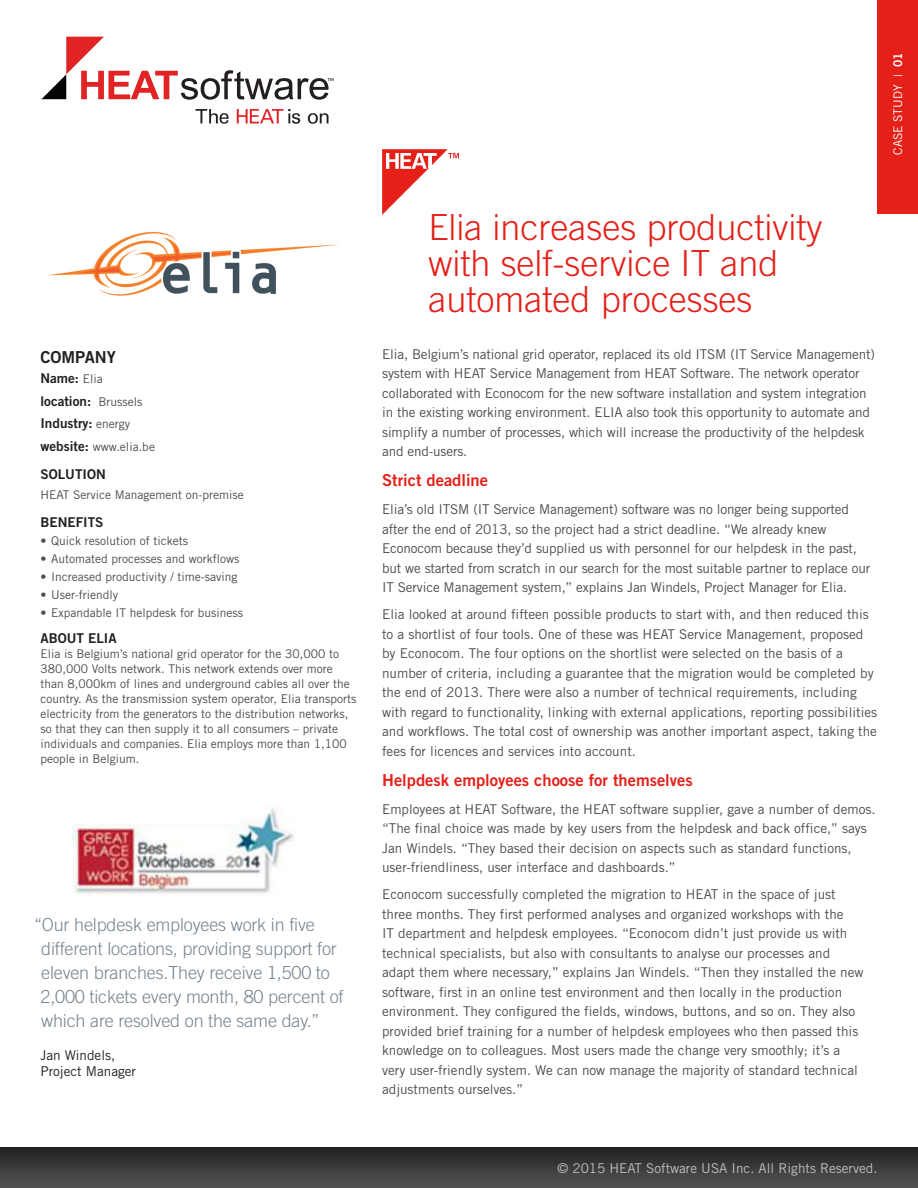
<style>
.page{position:relative;width:918px;height:1188px;background:#fff}
.page>*{position:absolute;margin:0;border:0;box-sizing:border-box;transform-origin:0 0}
.Headline_Black{font:300 36px/36px "Trade Gothic LT Std";color:#e42019}
.Pull_Quote{font:300 18px/24px "Trade Gothic LT Std";letter-spacing:-.01em;color:#76848f}
.Subhead{font:16.5px "Trade Gothic LT Std Bd 2";color:#e42019}
.Sidebar_Head{font:16.5px "Trade Gothic LT Std Bd 2";color:#231f20}
.Body_Type{font:13.5px/19.5px "Trade Gothic LT Std";color:#4b4c4d}
.t1{font:13.5px "Trade Gothic LT Std";color:#bcbdc0}
.Sidebar_Type{font:13.5px "Trade Gothic LT Std Bd 2";color:#231f20}
.Sidebar_Subhead{font:13.5px "Trade Gothic LT Std Bd 2";color:#231f20}
.Quote_Name{font:13.5px/16.5px "Trade Gothic LT Std";color:#231f20}
.Sidebar_Subhead-2{font:12px/15px "Trade Gothic LT Std";color:#4b4c4d}
.Sidebar_Bullets{font:12px "Trade Gothic LT Std";color:#4b4c4d}
.Sidebar_Type-2{font:12px "Trade Gothic LT Std";color:#4b4c4d}
.Page_Identifier{font:12px "Trade Gothic LT Std";color:#fff}
.s1{font-family:"Trade Gothic LT Std";font-size:12px;color:#4b4c4d}
.s2{font-family:"Trade Gothic LT Std Bd 2";font-size:13.5px;color:#231f20}
.s3{font-family:"Trade Gothic LT Std Bd 2"}
</style>
<div class="page">
<div style="left:878px;top:0;width:40px;height:214px;background:#e42019"></div>
<svg style="left:196px;top:109px;width:33px;height:15px"></svg>
<svg style="left:237px;top:109px;width:63px;height:15px"></svg>
<svg style="left:308px;top:113px;width:21px;height:11px"></svg>
<svg style="left:41px;top:37px;width:292px;height:63px"></svg>
<svg style="left:382px;top:149px;width:77px;height:66px"></svg>
<div style="left:0;top:1148px;width:918px;height:40px;background:linear-gradient(to bottom,#242122,#535456)"></div>
<img style="left:48px;top:231px;width:290px;height:65px">
<img style="left:72px;top:808px;width:221px;height:88px">
<p class="Sidebar_Head" style="left:40px;top:347px;width:77px">COMPANY</p>
<p class="Sidebar_Type" style="left:40px;top:370px;width:64px">Name: <span class="s1">Elia</span></p>
<p class="Sidebar_Type" style="left:40px;top:393px;width:103px">location: <span class="s1">Brussels</span></p>
<p class="Sidebar_Type" style="left:40px;top:415px;width:91px">Industry: <span class="s1">energy</span></p>
<p class="Sidebar_Type-2" style="left:40px;top:439px;width:116px"><span class="s2">website:</span> www.elia.be</p>
<p class="Sidebar_Subhead" style="left:40px;top:466px;width:67px">SOLUTION</p>
<p class="Sidebar_Type-2" style="left:40px;top:487px;width:205px">HEAT Service Management on-premise</p>
<p class="Sidebar_Subhead" style="left:40px;top:514px;width:65px">BENEFITS</p>
<p class="Sidebar_Bullets" style="left:40px;top:534px;width:149px">• Quick resolution of tickets</p>
<p class="Sidebar_Bullets" style="left:40px;top:552px;width:201px">• Automated processes and workflows</p>
<p class="Sidebar_Bullets" style="left:40px;top:570px;width:199px">• Increased productivity / time-saving</p>
<p class="Sidebar_Bullets" style="left:40px;top:588px;width:79px">• User-friendly</p>
<p class="Sidebar_Bullets" style="left:40px;top:606px;width:204px">• Expandable IT helpdesk for business</p>
<p class="Sidebar_Subhead" style="left:40px;top:630px;width:78px">ABOUT ELIA</p>
<p class="Sidebar_Subhead-2" style="left:40px;top:646px;width:317px">Elia is Belgium’s national grid operator for the 30,000 to 380,000 Volts network. This network extends over more than 8,000km of lines and underground cables all over the country. As the transmission system operator, Elia transports electricity from the generators to the distribution networks, so that they can then supply it to all consumers – private individuals and companies. Elia employs more than 1,100 people in Belgium.</p>
<p class="Pull_Quote" style="left:41px;top:912px;width:305px;text-indent:-6px">“Our helpdesk employees work in five different locations, providing support for eleven branches.They receive 1,500 to 2,000 tickets every month, 80 percent of which are resolved on the same day.”</p>
<p class="Quote_Name" style="left:40px;top:1046px;width:97px">Jan Windels,<br>Project Manager</p>
<p class="Page_Identifier" style="left:891px;top:155px;width:104px;rotate:-90deg">CASE STUDY | <span class="s3">01</span></p>
<p class="Headline_Black" style="left:429px;top:209px;width:395px">Elia increases productivity with self-service IT and automated processes</p>
<p class="Body_Type" style="left:382px;top:344px;width:494px">Elia, Belgium’s national grid operator, replaced its old ITSM (IT Service Management) system with HEAT Service Management from HEAT Software. The network operator collaborated with Econocom for the new software installation and system integration in the existing working environment. ELIA also took this opportunity to automate and simplify a number of processes, which will increase the productivity of the helpdesk and end-users.</p>
<p class="Subhead" style="left:382px;top:470px;width:107px">Strict deadline</p>
<p class="Body_Type" style="left:382px;top:500px;width:490px">Elia’s old ITSM (IT Service Management) software was no longer being supported after the end of 2013, so the project had a strict deadline. “We already knew Econocom because they’d supplied us with personnel for our helpdesk in the past, but we started from scratch in our search for the most suitable partner to replace our IT Service Management system,” explains Jan Windels, Project Manager for Elia.</p>
<p class="Body_Type" style="left:382px;top:605px;width:497px">Elia looked at around fifteen possible products to start with, and then reduced this to a shortlist of four tools. One of these was HEAT Service Management, proposed by Econocom. The four options on the shortlist were selected on the basis of a number of criteria, including a guarantee that the migration would be completed by the end of 2013. There were also a number of technical requirements, including with regard to functionality, linking with external applications, reporting possibilities and workflows. The total cost of ownership was another important aspect, taking the fees for licences and services into account.</p>
<p class="Subhead" style="left:382px;top:770px;width:312px">Helpdesk employees choose for themselves</p>
<p class="Body_Type" style="left:382px;top:799px;width:495px">Employees at HEAT Software, the HEAT software supplier, gave a number of demos. “The final choice was made by key users from the helpdesk and back office,” says Jan Windels. “They based their decision on aspects such as standard functions, user-friendliness, user interface and dashboards.”</p>
<p class="Body_Type" style="left:382px;top:885px;width:483px">Econocom successfully completed the migration to HEAT in the space of just three months. They first performed analyses and organized workshops with the<br>IT department and helpdesk employees. “Econocom didn’t just provide us with technical specialists, but also with consultants to analyse our processes and adapt them where necessary,” explains Jan Windels. “Then they installed the new software, first in an online test environment and then locally in the production environment. They configured the fields, windows, buttons, and so on. They also provided brief training for a number of helpdesk employees who then passed this knowledge on to colleagues. Most users made the change very smoothly; it’s a very user-friendly system. We can now manage the majority of standard technical adjustments ourselves.”</p>
<p class="t1" style="left:558px;top:1160px;width:321px">© 2015 HEAT Software USA Inc. All Rights Reserved.</p>
</div>
